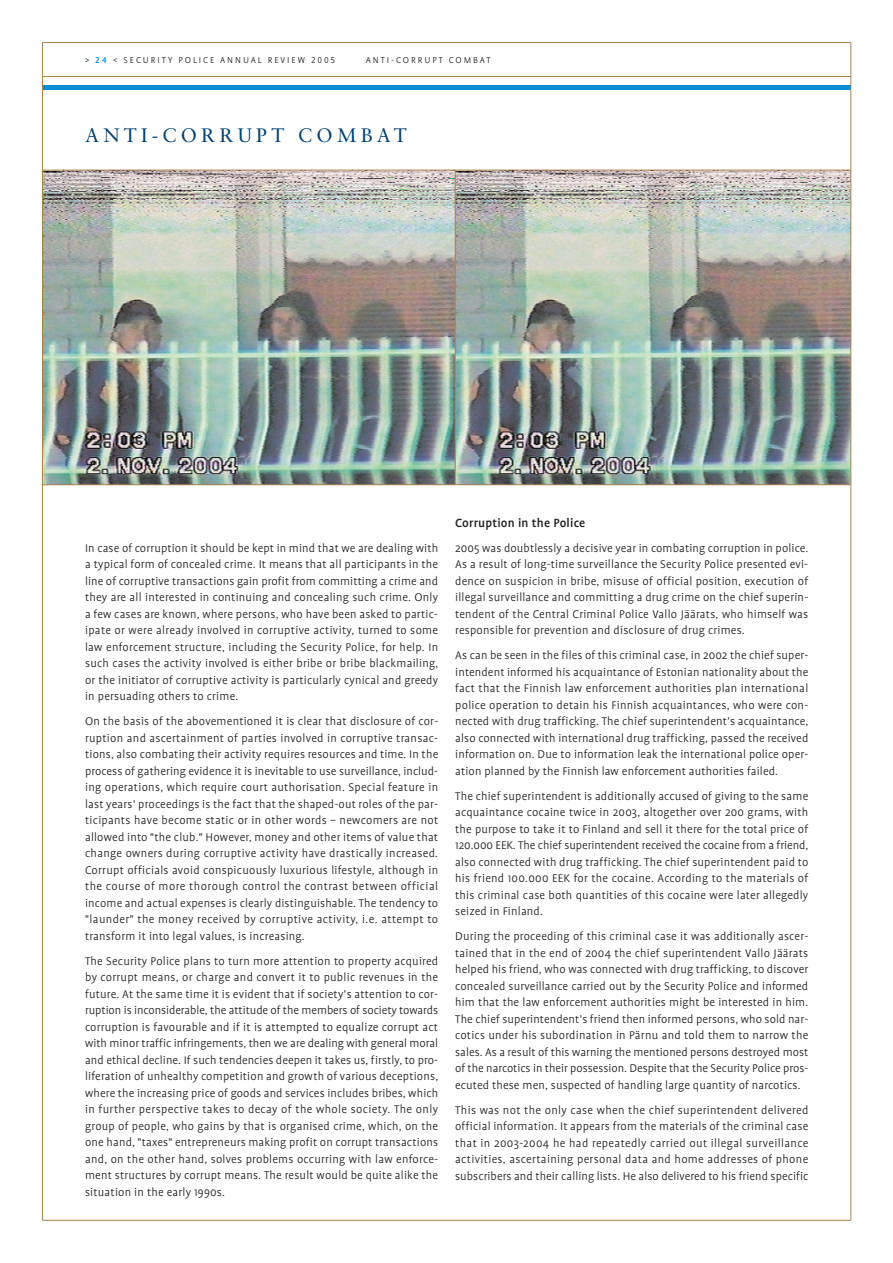
<style>
.page{position:relative;width:893px;height:1263px;background:#fff}
.page>*{position:absolute;margin:0;border:0;box-sizing:border-box;transform-origin:0 0}
.t1{font:19.5px "Sabon";letter-spacing:.215em;color:#004071}
.t2{font:500 13.5px "Profile";letter-spacing:.015em;color:#231f20}
.t3{font:300 12.75px/16.5px "Profile";letter-spacing:.015em;color:#231f20;text-align:justify}
.t4{font:300 9.75px "Profile";letter-spacing:.2em;color:#231f20}
.s1{font-family:"Profile NO";font-weight:500;color:#008fd5}
.s2{font-family:"Profile NO"}
</style>
<div class="page">
<img style="left:43px;top:171px;width:412px;height:313px">
<img style="left:456px;top:171px;width:394px;height:313px">
<hr style="left:43px;top:85px;width:807px;height:4px;background:#008fd5">
<hr style="left:43px;top:42px;width:807px;height:1px;background:#a7814d">
<hr style="left:43px;top:76px;width:807px;height:1px;background:#a7814d">
<hr style="left:43px;top:170px;width:807px;height:1px;background:#a7814d">
<hr style="left:43px;top:484px;width:807px;height:1px;background:#a7814d">
<hr style="left:43px;top:1220px;width:807px;height:1px;background:#a7814d">
<hr style="left:42px;top:43px;width:1px;height:1177px;background:#a7814d">
<hr style="left:455px;top:170px;width:1px;height:315px;background:#a7814d">
<hr style="left:850px;top:43px;width:1px;height:1177px;background:#a7814d">
<p class="t4" style="left:85px;top:56px;width:251px">&gt; <span class="s1">24</span> &lt; SECURITY POLICE ANNUAL REVIEW <span class="s2">2005</span></p>
<p class="t4" style="left:366px;top:56px;width:126px">ANTI-CORRUPT COMBAT</p>
<h1 class="t1" style="left:85px;top:128px;width:323px">ANTI-CORRUPT COMBAT</h1>
<p class="t3" style="left:85px;top:540px;width:355px">In case of corruption it should be kept in mind that we are dealing with a typical form of concealed crime. It means that all participants in the line of corruptive transactions gain profit from committing a crime and they are all interested in continuing and concealing such crime. Only a few cases are known, where persons, who have been asked to partic&shy;ipate or were already involved in corruptive activity, turned to some law enforcement structure, including the Security Police, for help. In such cases the activity involved is either bribe or bribe blackmailing, or the initiator of corruptive activity is particularly cynical and greedy in persuading others to crime.</p>
<p class="t3" style="left:85px;top:714px;width:355px">On the basis of the abovementioned it is clear that disclosure of cor&shy;ruption and ascertainment of parties involved in corruptive transac&shy;tions, also combating their activity requires resources and time. In the process of gathering evidence it is inevitable to use surveillance, includ&shy;ing operations, which require court authorisation. Special feature in last years’ proceedings is the fact that the shaped-out roles of the par&shy;ticipants have become static or in other words – newcomers are not allowed into "the club." However, money and other items of value that change owners during corruptive activity have drastically increased.<br>Corrupt officials avoid conspicuously luxurious lifestyle, although in the course of more thorough control the contrast between official income and actual expenses is clearly distinguishable. The tendency to "launder" the money received by corruptive activity, i.e. attempt to transform it into legal values, is increasing.</p>
<p class="t3" style="left:85px;top:953px;width:355px">The Security Police plans to turn more attention to property acquired by corrupt means, or charge and convert it to public revenues in the future. At the same time it is evident that if society’s attention to cor&shy;ruption is inconsiderable, the attitude of the members of society towards corruption is favourable and if it is attempted to equalize corrupt act with minor traffic infringements, then we are dealing with general moral and ethical decline. If such tendencies deepen it takes us, firstly, to pro&shy;liferation of unhealthy competition and growth of various deceptions, where the increasing price of goods and services includes bribes, which in further perspective takes to decay of the whole society. The only group of people, who gains by that is organised crime, which, on the one hand, "taxes" entrepreneurs making profit on corrupt transactions and, on the other hand, solves problems occurring with law enforce&shy;ment structures by corrupt means. The result would be quite alike the situation in the early 1990s.</p>
<p class="t2" style="left:455px;top:517px;width:132px">Corruption in the Police</p>
<p class="t3" style="left:455px;top:540px;width:354px">2005 was doubtlessly a decisive year in combating corruption in police.<br>As a result of long-time surveillance the Security Police presented evi&shy;dence on suspicion in bribe, misuse of official position, execution of illegal surveillance and committing a drug crime on the chief superin&shy;tendent of the Central Criminal Police Vallo Jäärats, who himself was responsible for prevention and disclosure of drug crimes.</p>
<p class="t3" style="left:455px;top:648px;width:355px">As can be seen in the files of this criminal case, in 2002 the chief super&shy;intendent informed his acquaintance of Estonian nationality about the fact that the Finnish law enforcement authorities plan international police operation to detain his Finnish acquaintances, who were con&shy;nected with drug trafficking. The chief superintendent’s acquaintance, also connected with international drug trafficking, passed the received information on. Due to information leak the international police oper&shy;ation planned by the Finnish law enforcement authorities failed.</p>
<p class="t3" style="left:455px;top:788px;width:354px">The chief superintendent is additionally accused of giving to the same acquaintance cocaine twice in 2003, altogether over 200 grams, with the purpose to take it to Finland and sell it there for the total price of 120.000 EEK. The chief superintendent received the cocaine from a friend, also connected with drug trafficking. The chief superintendent paid to his friend 100.000 EEK for the cocaine. According to the materials of this criminal case both quantities of this cocaine were later allegedly seized in Finland.</p>
<p class="t3" style="left:455px;top:929px;width:354px">During the proceeding of this criminal case it was additionally ascer&shy;tained that in the end of 2004 the chief superintendent Vallo Jäärats helped his friend, who was connected with drug trafficking, to discover concealed surveillance carried out by the Security Police and informed him that the law enforcement authorities might be interested in him.<br>The chief superintendent’s friend then informed persons, who sold nar&shy;cotics under his subordination in Pärnu and told them to narrow the sales. As a result of this warning the mentioned persons destroyed most of the narcotics in their possession. Despite that the Security Police pros&shy;ecuted these men, suspected of handling large quantity of narcotics.</p>
<p class="t3" style="left:455px;top:1102px;width:354px">This was not the only case when the chief superintendent delivered official information. It appears from the materials of the criminal case that in 2003-2004 he had repeatedly carried out illegal surveillance activities, ascertaining personal data and home addresses of phone subscribers and their calling lists. He also delivered to his friend specific</p>
</div>
